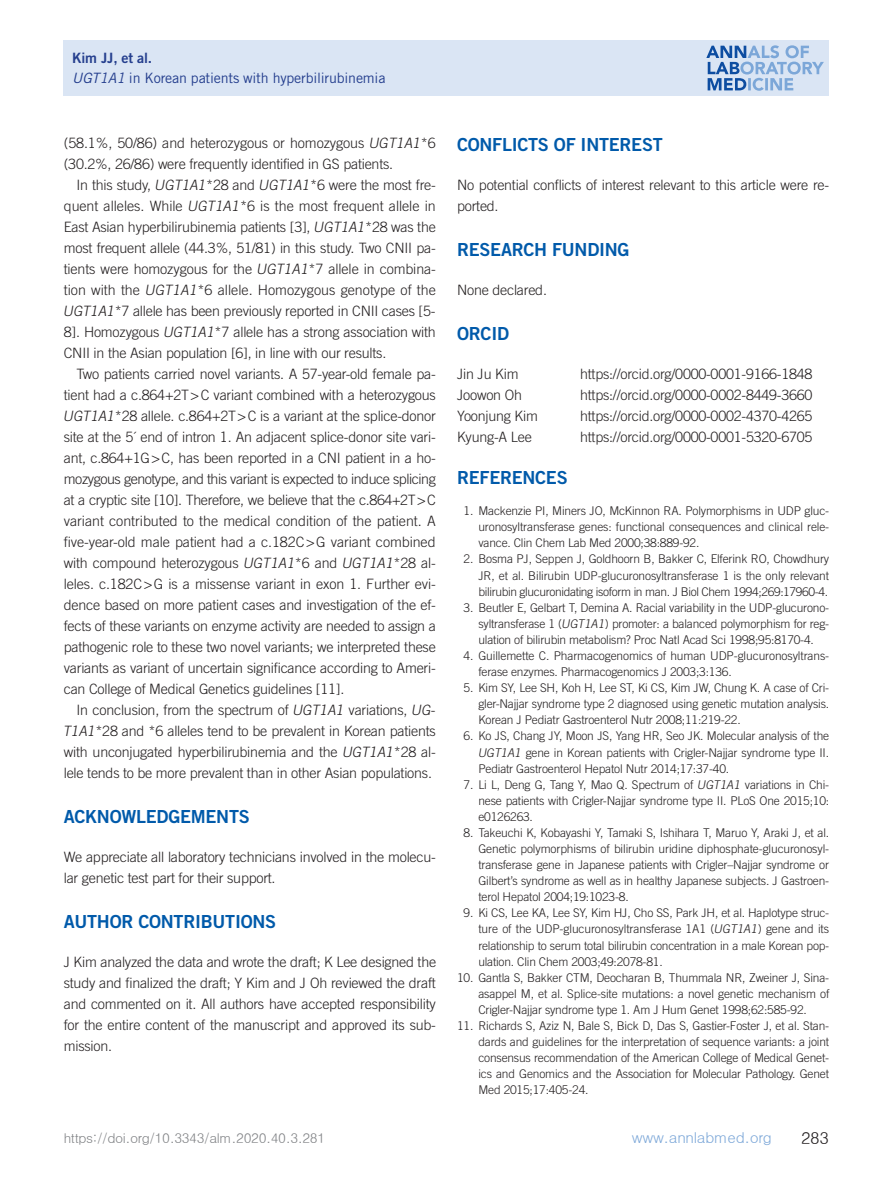
<style>
.page{position:relative;width:893px;height:1191px;background:#fff}
.page>*{position:absolute;margin:0;border:0;box-sizing:border-box;transform-origin:0 0}
.본문대제목{font:18px "Trade Gothic LT Std Bd 2";letter-spacing:-.015em;color:#015aaa}
.URL{font:16.5px "Dotum";color:#231f20}
.URL-2{font:15px "Dotum";letter-spacing:-.02em;color:#7ca7d8}
.본문{font:300 14.25px/21px "Trade Gothic LT Std";letter-spacing:-.015em;color:#231f20}
.하시라제목{font:14.25px "Trade Gothic LT Std";letter-spacing:-.015em;color:#253f8e}
.하시라이름{font:14.25px "Trade Gothic LT Std Bd 2";letter-spacing:-.015em;color:#253f8e}
.t1{font:13.5px "Dotum";letter-spacing:-.03em;color:#808285}
.참고문헌_1{font:300 12px/16px "Trade Gothic LT Std";letter-spacing:-.015em;color:#231f20;text-align:justify}
.참고문헌_2{font:300 12px/16px "Trade Gothic LT Std";letter-spacing:-.015em;color:#231f20;text-align:justify}
.s1{font-style:italic}
</style>
<div class="page">
<div style="left:64px;top:40px;width:765px;height:56px;background:#dae5f4"></div>
<svg style="left:706px;top:45px;width:118px;height:46px"></svg>
<p class="하시라이름" style="left:72px;top:49px;width:81px">Kim JJ, et al.</p>
<p class="하시라제목" style="left:72px;top:69px;width:315px"><span class="s1">UGT1A1</span> in Korean patients with hyperbilirubinemia</p>
<p class="본문" style="left:64px;top:132px;width:374px">(58.1%, 50/86) and heterozygous or homozygous <span class="s1">UGT1A1</span>*6 (30.2%, 26/86) were frequently identified in GS patients.</p>
<p class="본문" style="left:63px;top:174px;width:375px;text-align:justify;text-indent:14px">In this study, <span class="s1">UGT1A1</span>*28 and <span class="s1">UGT1A1</span>*6 were the most fre&shy;quent alleles. While <span class="s1">UGT1A1</span>*6 is the most frequent allele in East Asian hyperbilirubinemia patients [3], <span class="s1">UGT1A1</span>*28 was the most frequent allele (44.3%, 51/81) in this study. Two CNII pa&shy;tients were homozygous for the <span class="s1">UGT1A1</span>*7 allele in combina&shy;tion with the <span class="s1">UGT1A1</span>*6 allele. Homozygous genotype of the <span class="s1">UGT1A1</span>*7 allele has been previously reported in CNII cases [5- 8]. Homozygous <span class="s1">UGT1A1</span>*7 allele has a strong association with CNII in the Asian population [6], in line with our results.</p>
<p class="본문" style="left:63px;top:363px;width:374px;text-align:justify;text-indent:14px">Two patients carried novel variants. A 57-year-old female pa&shy;tient had a c.864+2T&gt;C variant combined with a heterozygous <span class="s1">UGT1A1</span>*28 allele. c.864+2T&gt;C is a variant at the splice-donor site at the 5´ end of intron 1. An adjacent splice-donor site vari&shy;ant, c.864+1G&gt;C, has been reported in a CNI patient in a ho&shy;mozygous genotype, and this variant is expected to induce splicing at a cryptic site [10]. Therefore, we believe that the c.864+2T&gt;C variant contributed to the medical condition of the patient. A five-year-old male patient had a c.182C&gt;G variant combined with compound heterozygous <span class="s1">UGT1A1</span>*6 and <span class="s1">UGT1A1</span>*28 al&shy;leles. c.182C&gt;G is a missense variant in exon 1. Further evi&shy;dence based on more patient cases and investigation of the ef&shy;fects of these variants on enzyme activity are needed to assign a pathogenic role to these two novel variants; we interpreted these variants as variant of uncertain significance according to Ameri&shy;can College of Medical Genetics guidelines [11].</p>
<p class="본문" style="left:63px;top:699px;width:374px;text-indent:14px">In conclusion, from the spectrum of <span class="s1">UGT1A1</span> variations, <span class="s1">UG-T1A1</span>*28 and *6 alleles tend to be prevalent in Korean patients with unconjugated hyperbilirubinemia and the <span class="s1">UGT1A1</span>*28 al&shy;lele tends to be more prevalent than in other Asian populations.</p>
<p class="본문대제목" style="left:64px;top:805px;width:187px">ACKNOWLEDGEMENTS</p>
<p class="본문" style="left:64px;top:846px;width:374px">We appreciate all laboratory technicians involved in the molecu&shy;lar genetic test part for their support.</p>
<p class="본문대제목" style="left:64px;top:910px;width:214px">AUTHOR CONTRIBUTIONS</p>
<p class="본문" style="left:64px;top:951px;width:374px;text-align:justify">J Kim analyzed the data and wrote the draft; K Lee designed the study and finalized the draft; Y Kim and J Oh reviewed the draft and commented on it. All authors have accepted responsibility for the entire content of the manuscript and approved its sub&shy;mission.</p>
<p class="본문대제목" style="left:457px;top:133px;width:207px">CONFLICTS OF INTEREST</p>
<p class="본문" style="left:457px;top:174px;width:374px">No potential conflicts of interest relevant to this article were re&shy;ported.</p>
<p class="본문대제목" style="left:457px;top:238px;width:174px">RESEARCH FUNDING</p>
<p class="본문" style="left:457px;top:279px;width:91px">None declared.</p>
<p class="본문대제목" style="left:457px;top:322px;width:53px">ORCID</p>
<p class="본문" style="left:457px;top:363px;width:63px">Jin Ju Kim</p>
<p class="본문" style="left:580px;top:363px;width:234px">https://orcid.org/0000-0001-9166-1848</p>
<p class="본문" style="left:457px;top:384px;width:66px">Joowon Oh</p>
<p class="본문" style="left:580px;top:384px;width:234px">https://orcid.org/0000-0002-8449-3660</p>
<p class="본문" style="left:457px;top:405px;width:82px">Yoonjung Kim</p>
<p class="본문" style="left:580px;top:405px;width:234px">https://orcid.org/0000-0002-4370-4265</p>
<p class="본문" style="left:457px;top:426px;width:76px">Kyung-A Lee</p>
<p class="본문" style="left:580px;top:426px;width:234px">https://orcid.org/0000-0001-5320-6705</p>
<p class="본문대제목" style="left:457px;top:466px;width:112px">REFERENCES</p>
<p class="참고문헌_1" style="left:478px;top:503px;width:352px;text-indent:-15px">1. Mackenzie PI, Miners JO, McKinnon RA. Polymorphisms in UDP gluc&shy;uronosyltransferase genes: functional consequences and clinical rele&shy;vance. Clin Chem Lab Med 2000;38:889-92.</p>
<p class="참고문헌_1" style="left:478px;top:551px;width:352px;text-indent:-15px">2. Bosma PJ, Seppen J, Goldhoorn B, Bakker C, Elferink RO, Chowdhury JR, et al. Bilirubin UDP-glucuronosyltransferase 1 is the only relevant bilirubin glucuronidating isoform in man. J Biol Chem 1994;269:17960-4.</p>
<p class="참고문헌_1" style="left:478px;top:599px;width:352px;text-indent:-15px">3. Beutler E, Gelbart T, Demina A. Racial variability in the UDP-glucurono&shy;syltransferase 1 (<span class="s1">UGT1A1</span>) promoter: a balanced polymorphism for reg&shy;ulation of bilirubin metabolism? Proc Natl Acad Sci 1998;95:8170-4.</p>
<p class="참고문헌_1" style="left:478px;top:647px;width:352px;text-indent:-15px">4. Guillemette C. Pharmacogenomics of human UDP-glucuronosyltrans&shy;ferase enzymes. Pharmacogenomics J 2003;3:136.</p>
<p class="참고문헌_1" style="left:478px;top:679px;width:352px;text-indent:-15px">5. Kim SY, Lee SH, Koh H, Lee ST, Ki CS, Kim JW, Chung K. A case of Cri&shy;gler-Najjar syndrome type 2 diagnosed using genetic mutation analysis.<br>Korean J Pediatr Gastroenterol Nutr 2008;11:219-22.</p>
<p class="참고문헌_1" style="left:478px;top:728px;width:353px;text-indent:-14px">6. Ko JS, Chang JY, Moon JS, Yang HR, Seo JK. Molecular analysis of the <span class="s1">UGT1A1</span> gene in Korean patients with Crigler-Najjar syndrome type II.<br>Pediatr Gastroenterol Hepatol Nutr 2014;17:37-40.</p>
<p class="참고문헌_1" style="left:478px;top:776px;width:352px;text-indent:-15px">7. Li L, Deng G, Tang Y, Mao Q. Spectrum of <span class="s1">UGT1A1</span> variations in Chi&shy;nese patients with Crigler-Najjar syndrome type II. PLoS One 2015;10: e0126263.</p>
<p class="참고문헌_1" style="left:478px;top:824px;width:352px;text-indent:-15px">8. Takeuchi K, Kobayashi Y, Tamaki S, Ishihara T, Maruo Y, Araki J, et al.<br>Genetic polymorphisms of bilirubin uridine diphosphate‐glucuronosyl&shy;transferase gene in Japanese patients with Crigler–Najjar syndrome or Gilbert’s syndrome as well as in healthy Japanese subjects. J Gastroen&shy;terol Hepatol 2004;19:1023-8.</p>
<p class="참고문헌_1" style="left:478px;top:905px;width:352px;text-indent:-15px">9. Ki CS, Lee KA, Lee SY, Kim HJ, Cho SS, Park JH, et al. Haplotype struc&shy;ture of the UDP-glucuronosyltransferase 1A1 (<span class="s1">UGT1A1</span>) gene and its relationship to serum total bilirubin concentration in a male Korean pop&shy;ulation. Clin Chem 2003;49:2078-81.</p>
<p class="참고문헌_2" style="left:478px;top:969px;width:353px;text-indent:-21px">10. Gantla S, Bakker CTM, Deocharan B, Thummala NR, Zweiner J, Sina&shy;asappel M, et al. Splice-site mutations: a novel genetic mechanism of Crigler-Najjar syndrome type 1. Am J Hum Genet 1998;62:585-92.</p>
<p class="참고문헌_2" style="left:478px;top:1017px;width:352px;text-indent:-21px">11. Richards S, Aziz N, Bale S, Bick D, Das S, Gastier-Foster J, et al. Stan&shy;dards and guidelines for the interpretation of sequence variants: a joint consensus recommendation of the American College of Medical Genet&shy;ics and Genomics and the Association for Molecular Pathology. Genet Med 2015;17:405-24.</p>
<p class="t1" style="left:64px;top:1131px;width:263px">https://doi.org/10.3343/alm.2020.40.3.281</p>
<p class="URL-2" style="left:632px;top:1130px;width:142px">www.annlabmed.org</p>
<p class="URL" style="left:801px;top:1129px;width:30px">283</p>
</div>
